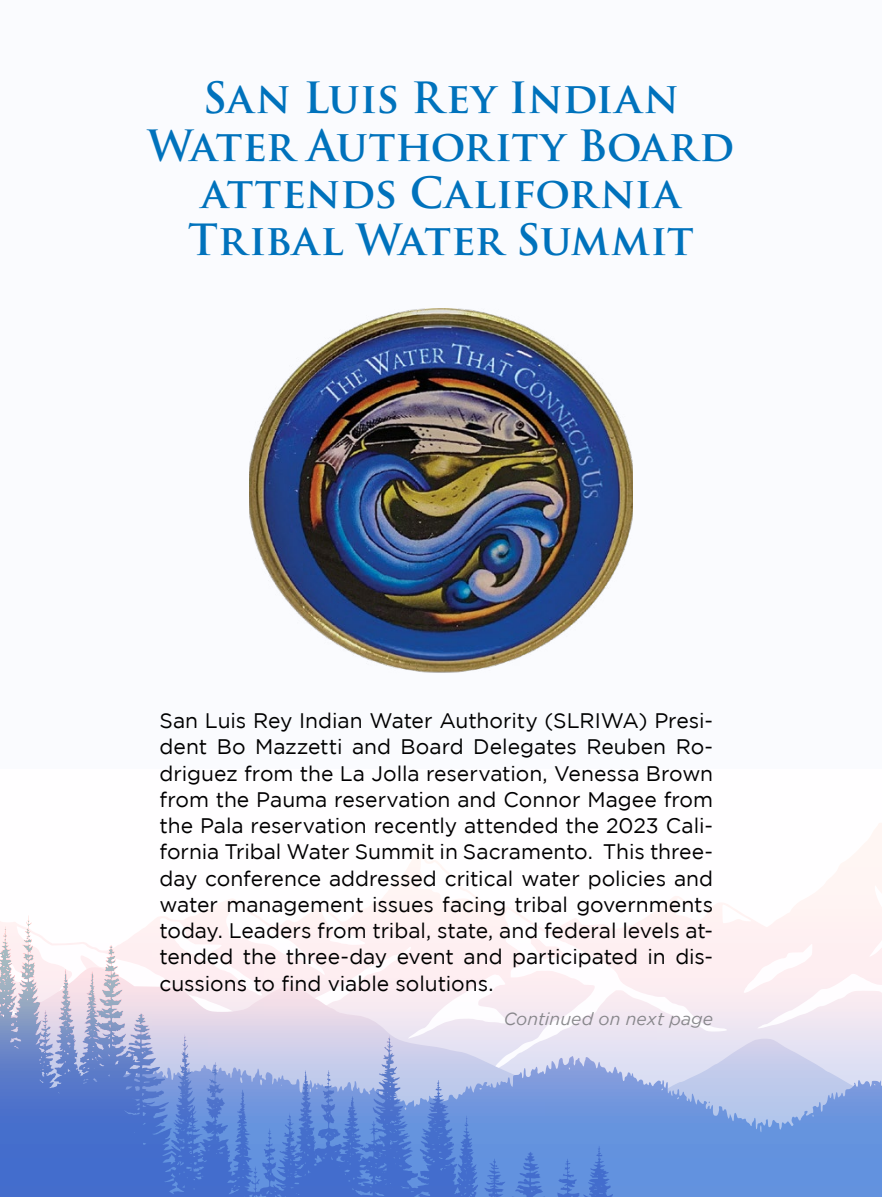
<style>
.page{position:relative;width:882px;height:1197px;background:#fafbfe}
.page>*{position:absolute;margin:0;border:0;box-sizing:border-box;transform-origin:0 0}
.t1{font:700 42px/47.2px "Trajan Pro";letter-spacing:-.005em;color:#0072bc;text-align:center}
.t2{font:21px/26.2px "Gotham";letter-spacing:-.005em;color:#000;text-align:justify}
.t3{font:italic 17.5px "Gotham";letter-spacing:.005em;color:#6d6e71}
</style>
<div class="page">
<svg style="left:0;top:823px;width:882px;height:374px"></svg>
<img style="left:249px;top:309px;width:384px;height:364px">
<h1 class="t1" style="left:148px;top:75px;width:588px">San Luis Rey Indian<br>Water Authority Board attends California<br>Tribal Water Summit</h1>
<p class="t2" style="left:160px;top:707px;width:555px">San Luis Rey Indian Water Authority (SLRIWA) Presi&shy;dent Bo Mazzetti and Board Delegates Reuben Ro&shy;driguez from the La Jolla reservation, Venessa Brown from the Pauma reservation and Connor Magee from the Pala reservation recently attended the 2023 Cali&shy;fornia Tribal Water Summit in Sacramento. This three&shy;day conference addressed critical water policies and water management issues facing tribal governments today. Leaders from tribal, state, and federal levels at&shy;tended the three-day event and participated in dis&shy;cussions to find viable solutions.</p>
<p class="t3" style="left:503px;top:1009px;width:212px">Continued on next page</p>
</div>
